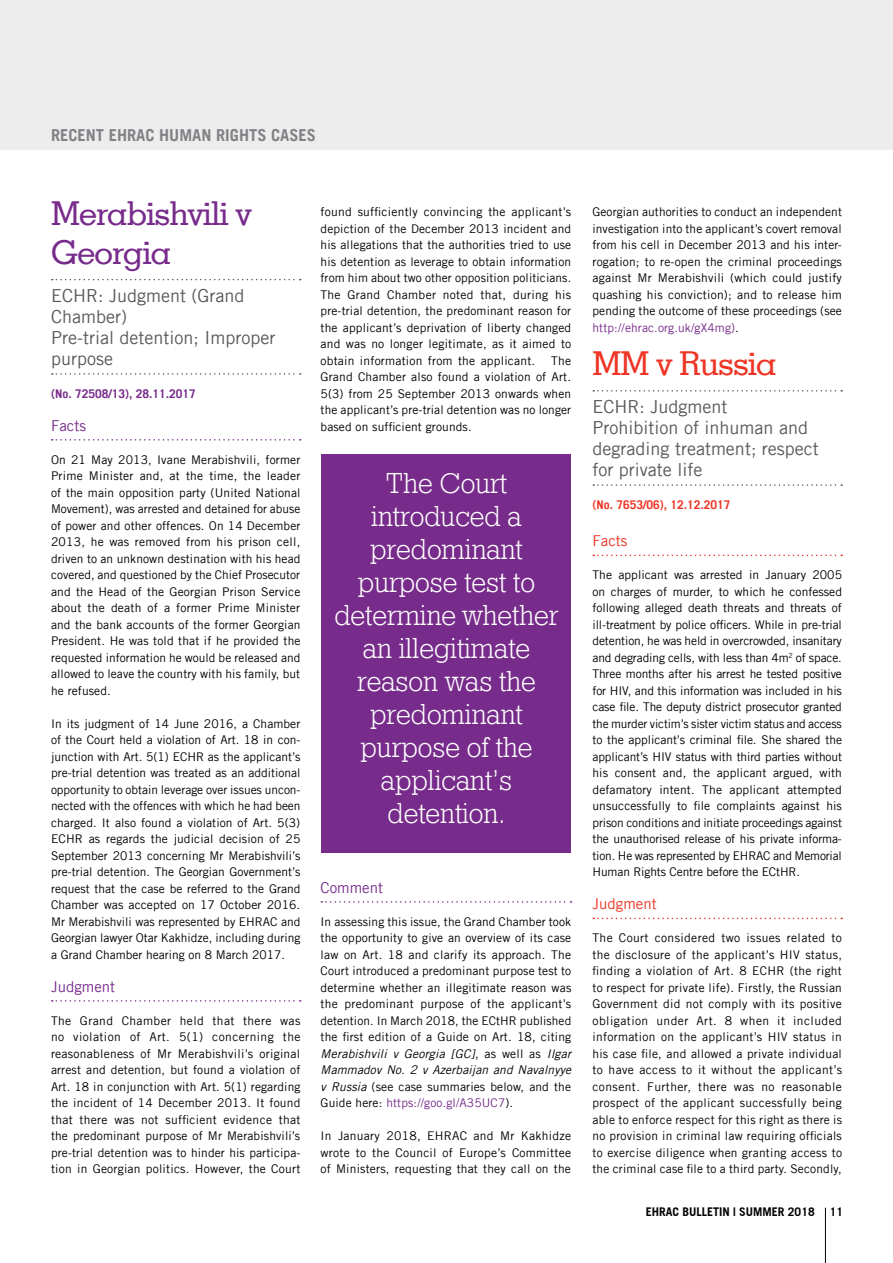
<style>
.page{position:relative;width:893px;height:1263px;background:#fff}
.page>*{position:absolute;margin:0;border:0;box-sizing:border-box;transform-origin:0 0}
.t1{font:500 33px/39px "Geometric Slab 703 BT";letter-spacing:-.025em;color:#772b8b}
.t2{font:500 33px "Geometric Slab 703 BT";letter-spacing:-.025em;color:#ee3525}
.t3{font:28.5px/33px "Geometric Slab 712 BT Light A";color:#fff;text-align:center}
.t4{font:18px/21px "Trade Gothic LT";color:#58595b}
.t5{font:700 16.5px "Trade Gothic LT";color:#808285}
.t6{font:15px "Trade Gothic LT";color:#772b8b}
.t7{font:15px "Trade Gothic LT";color:#ee3525}
.t8{font:12px/16.5px "Trade Gothic LT";letter-spacing:.01em;color:#000;text-align:justify}
.t9{font:700 12px "Trade Gothic";color:#000}
.t10{font:700 12px "Trade Gothic LT";color:#772b8b}
.t11{font:700 12px "Trade Gothic LT";color:#ee3525}
.s1{font-style:italic}
.s2{color:#772b8b}
</style>
<div class="page">
<svg style="left:52px;top:279px;width:249px;height:1px"></svg>
<svg style="left:52px;top:373px;width:249px;height:2px"></svg>
<svg style="left:52px;top:439px;width:249px;height:2px"></svg>
<svg style="left:52px;top:1000px;width:249px;height:2px"></svg>
<svg style="left:321px;top:901px;width:250px;height:2px"></svg>
<svg style="left:593px;top:390px;width:249px;height:2px"></svg>
<svg style="left:593px;top:484px;width:249px;height:2px"></svg>
<svg style="left:593px;top:555px;width:249px;height:1px"></svg>
<svg style="left:593px;top:918px;width:249px;height:1px"></svg>
<div style="left:0;top:0;width:893px;height:149px;background:#ededee"></div>
<div style="left:322px;top:454px;width:249px;height:398px;background:#772b8b"></div>
<hr style="left:825px;top:1208px;width:1px;height:55px;background:#000">
<h3 class="t5" style="left:51px;top:125px;width:120px">RECENT EHRAC HUMA</h3>
<h3 class="t5" style="left:201px;top:125px;width:24px">N RIGH</h3>
<h3 class="t5" style="left:249px;top:125px;width:68px">TS CASES</h3>
<h1 class="t1" style="left:51px;top:193px;width:202px">Merabishvili v<br>Georgia</h1>
<h3 class="t4" style="left:51px;top:284px;width:226px">ECHR: Judgment (Grand<br>Chamber)<br>Pre-trial detention; Improper purpose</h3>
<p class="t10" style="left:51px;top:386px;width:146px">(NO. 72508/13), 28.11.2017</p>
<p class="t6" style="left:51px;top:416px;width:36px">Facts</p>
<p class="t8" style="left:51px;top:451px;width:251px">On 21 May 2013, Ivane Merabishvili, former Prime Minister and, at the time, the leader of the main opposition party (United National Movement), was arrested and detained for abuse of power and other offences. On 14 December 2013, he was removed from his prison cell, driven to an unknown destination with his head covered, and questioned by the Chief Prosecutor and the Head of the Georgian Prison Service about the death of a former Prime Minister and the bank accounts of the former Georgian President. He was told that if he provided the requested information he would be released and allowed to leave the country with his family, but he refused.</p>
<p class="t8" style="left:51px;top:715px;width:251px">In its judgment of 14 June 2016, a Chamber of the Court held a violation of Art. 18 in con&shy;junction with Art. 5(1) ECHR as the applicant’s pre-trial detention was treated as an additional opportunity to obtain leverage over issues uncon&shy;nected with the offences with which he had been charged. It also found a violation of Art. 5(3)<br>ECHR as regards the judicial decision of 25<br>September 2013 concerning Mr Merabishvili’s pre-trial detention. The Georgian Government’s request that the case be referred to the Grand Chamber was accepted on 17 October 2016.<br>Mr Merabishvili was represented by EHRAC and Georgian lawyer Otar Kakhidze, including during a Grand Chamber hearing on 8 March 2017.</p>
<p class="t6" style="left:51px;top:977px;width:66px">Judgment</p>
<p class="t8" style="left:51px;top:1012px;width:251px">The Grand Chamber held that there was no violation of Art. 5(1) concerning the reasonableness of Mr Merabishvili’s original arrest and detention, but found a violation of Art. 18 in conjunction with Art. 5(1) regarding the incident of 14 December 2013. It found that there was not sufficient evidence that the predominant purpose of Mr Merabishvili’s pre-trial detention was to hinder his participa&shy;tion in Georgian politics. However, the Court</p>
<p class="t8" style="left:321px;top:203px;width:252px">found sufficiently convincing the applicant’s depiction of the December 2013 incident and his allegations that the authorities tried to use his detention as leverage to obtain information from him about two other opposition politicians.<br>The Grand Chamber noted that, during his pre-trial detention, the predominant reason for the applicant’s deprivation of liberty changed and was no longer legitimate, as it aimed to obtain information from the applicant.</p>
<p class="t8" style="left:321px;top:352px;width:252px;text-indent:231px">The Grand Chamber also found a violation of Art.<br>5(3) from 25 September 2013 onwards when the applicant’s pre-trial detention was no longer based on sufficient grounds.</p>
<h2 class="t3" style="left:334px;top:466px;width:225px">The Court introduced a predominant purpose test to determine whether an illegitimate reason was the predominant purpose of the applicant’s detention.</h2>
<p class="t6" style="left:321px;top:878px;width:64px">Comment</p>
<p class="t8" style="left:321px;top:913px;width:252px">In assessing this issue, the Grand Chamber took the opportunity to give an overview of its case law on Art. 18 and clarify its approach. The Court introduced a predominant purpose test to determine whether an illegitimate reason was the predominant purpose of the applicant’s detention. In March 2018, the ECtHR published the first edition of a Guide on Art. 18, citing <span class="s1">Merabishvili v Georgia [GC]</span>, as well as <span class="s1">Ilgar Mammadov No. 2 v Azerbaijan and Navalnyye v Russia</span> (see case summaries below, and the Guide here: <span class="s2">https://goo.gl/A35UC7</span>).</p>
<p class="t8" style="left:321px;top:1127px;width:252px">In January 2018, EHRAC and Mr Kakhidze wrote to the Council of Europe’s Committee of Ministers, requesting that they call on the</p>
<p class="t8" style="left:592px;top:203px;width:251px">Georgian authorities to conduct an independent investigation into the applicant’s covert removal from his cell in December 2013 and his inter&shy;rogation; to re-open the criminal proceedings against Mr Merabishvili (which could justify quashing his conviction); and to release him pending the outcome of these proceedings (see <span class="s2">http://ehrac.org.uk/gX4mg)</span>.</p>
<h1 class="t2" style="left:592px;top:343px;width:186px">MM v Russia</h1>
<h3 class="t4" style="left:592px;top:396px;width:228px">ECHR: Judgment<br>Prohibition of inhuman and degrading treatment; respect for private life</h3>
<p class="t11" style="left:592px;top:498px;width:140px">(NO. 7653/06), 12.12.2017</p>
<p class="t7" style="left:592px;top:532px;width:36px">Facts</p>
<p class="t8" style="left:592px;top:566px;width:251px">The applicant was arrested in January 2005 on charges of murder, to which he confessed following alleged death threats and threats of ill-treatment by police officers. While in pre-trial detention, he was held in overcrowded, insanitary and degrading cells, with less than 4m<sup>2</sup> of space.<br>Three months after his arrest he tested positive for HIV, and this information was included in his case file. The deputy district prosecutor granted the murder victim’s sister victim status and access to the applicant’s criminal file. She shared the applicant’s HIV status with third parties without his consent and, the applicant argued, with defamatory intent. The applicant attempted unsuccessfully to file complaints against his prison conditions and initiate proceedings against the unauthorised release of his private informa&shy;tion. He was represented by EHRAC and Memorial Human Rights Centre before the ECtHR.</p>
<p class="t7" style="left:592px;top:895px;width:66px">Judgment</p>
<p class="t8" style="left:592px;top:929px;width:251px">The Court considered two issues related to the disclosure of the applicant’s HIV status, finding a violation of Art. 8 ECHR (the right to respect for private life). Firstly, the Russian Government did not comply with its positive obligation under Art. 8 when it included information on the applicant’s HIV status in his case file, and allowed a private individual to have access to it without the applicant’s consent. Further, there was no reasonable prospect of the applicant successfully being able to enforce respect for this right as there is no provision in criminal law requiring officials to exercise diligence when granting access to the criminal case file to a third party. Secondly,</p>
<p class="t9" style="left:646px;top:1205px;width:170px">EHRAC BULLETIN | SUMMER 2018</p>
<p class="t9" style="left:830px;top:1205px;width:15px">11</p>
</div>
